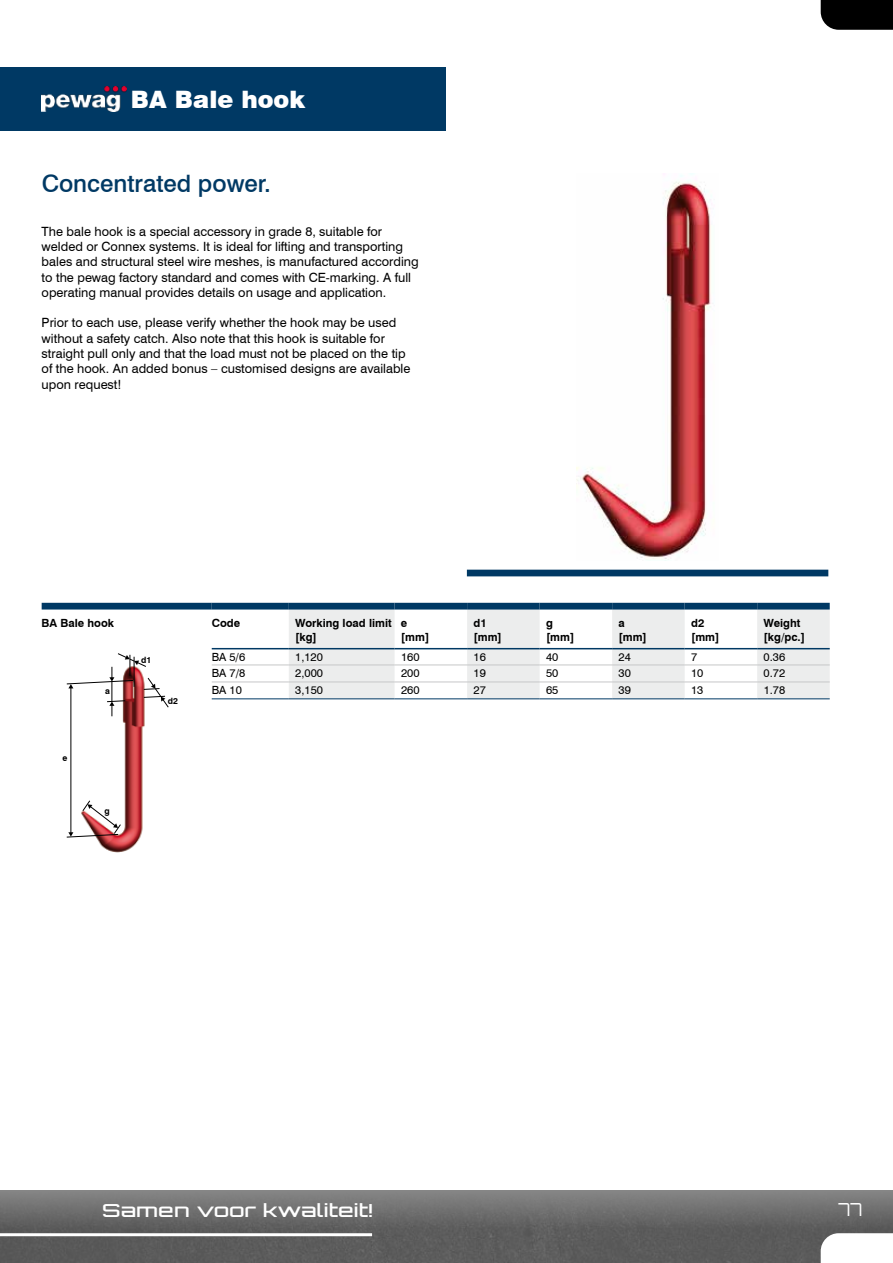
<style>
.page{position:relative;width:893px;height:1263px;background:#fff}
.page>*{position:absolute;margin:0;border:0;box-sizing:border-box;transform-origin:0 0}
.t1{font:500 24px "Swiss 721 BT";color:#003964}
.t2{font:900 24px "Swiss 721 BT";color:#fff}
.t3{font:500 18px "Orbitron";letter-spacing:.01em;color:#fff;scale:1.25 1}
.t4{font:300 18px "Orbitron";color:#fff}
.t5{font:12.75px/15.3px "Swiss 721 BT";color:#000}
.t6{font:700 11.25px/13.5px "Swiss 721 BT";color:#000}
.t7{font:11.25px "Swiss 721 BT";color:#000}
.t8{font:800 10.5px "Swiss 721 BT";color:#fff}
.t9{font:700 8.7px "Swiss 721 BT";color:#000}
</style>
<div class="page">
<div style="left:0;top:1190px;width:893px;height:73px;background:linear-gradient(to bottom,#7d7d7d,#515151)"></div>
<hr style="left:0;top:1233px;width:372px;height:3px;background:#fff">
<div style="left:821px;top:0;width:72px;height:30px;background:#000"></div>
<svg style="left:821px;top:1233px;width:72px;height:30px"></svg>
<div style="left:0;top:67px;width:446px;height:64px;background:#003964"></div>
<img style="left:42px;top:86px;width:85px;height:26px">
<img style="left:576px;top:173px;width:135px;height:386px">
<div style="left:467px;top:570px;width:361px;height:6px;background:#003964"></div>
<svg style="left:289px;top:609px;width:541px;height:89px;fill:#eceded"></svg>
<div style="left:212px;top:603px;width:77px;height:6px;background:#003964"></div>
<hr style="left:212px;top:648px;width:77px;height:1px;background:#003964">
<div style="left:289px;top:603px;width:106px;height:6px;background:#003964"></div>
<hr style="left:289px;top:648px;width:106px;height:1px;background:#003964">
<div style="left:395px;top:603px;width:72px;height:6px;background:#003964"></div>
<hr style="left:395px;top:648px;width:72px;height:1px;background:#003964">
<div style="left:467px;top:603px;width:73px;height:6px;background:#003964"></div>
<hr style="left:467px;top:648px;width:73px;height:1px;background:#003964">
<div style="left:540px;top:603px;width:72px;height:6px;background:#003964"></div>
<hr style="left:540px;top:648px;width:72px;height:1px;background:#003964">
<div style="left:612px;top:603px;width:73px;height:6px;background:#003964"></div>
<hr style="left:612px;top:648px;width:73px;height:1px;background:#003964">
<div style="left:685px;top:603px;width:72px;height:6px;background:#003964"></div>
<hr style="left:685px;top:648px;width:72px;height:1px;background:#003964">
<div style="left:757px;top:603px;width:73px;height:6px;background:#003964"></div>
<hr style="left:757px;top:648px;width:73px;height:1px;background:#003964">
<hr style="left:212px;top:698px;width:77px;height:1px;background:#003964">
<hr style="left:289px;top:698px;width:106px;height:1px;background:#003964">
<hr style="left:395px;top:698px;width:72px;height:1px;background:#003964">
<hr style="left:467px;top:698px;width:73px;height:1px;background:#003964">
<hr style="left:540px;top:698px;width:72px;height:1px;background:#003964">
<hr style="left:612px;top:698px;width:73px;height:1px;background:#003964">
<hr style="left:685px;top:698px;width:72px;height:1px;background:#003964">
<hr style="left:757px;top:698px;width:73px;height:1px;background:#003964">
<hr style="left:212px;top:665px;width:77px;height:1px;background:#c6c7c8">
<hr style="left:289px;top:665px;width:106px;height:1px;background:#c6c7c8">
<hr style="left:395px;top:665px;width:72px;height:1px;background:#c6c7c8">
<hr style="left:467px;top:665px;width:73px;height:1px;background:#c6c7c8">
<hr style="left:540px;top:665px;width:72px;height:1px;background:#c6c7c8">
<hr style="left:612px;top:665px;width:73px;height:1px;background:#c6c7c8">
<hr style="left:685px;top:665px;width:72px;height:1px;background:#c6c7c8">
<hr style="left:757px;top:665px;width:73px;height:1px;background:#c6c7c8">
<hr style="left:212px;top:682px;width:77px;height:1px;background:#c6c7c8">
<hr style="left:289px;top:682px;width:106px;height:1px;background:#c6c7c8">
<hr style="left:395px;top:682px;width:72px;height:1px;background:#c6c7c8">
<hr style="left:467px;top:682px;width:73px;height:1px;background:#c6c7c8">
<hr style="left:540px;top:682px;width:72px;height:1px;background:#c6c7c8">
<hr style="left:612px;top:682px;width:73px;height:1px;background:#c6c7c8">
<hr style="left:685px;top:682px;width:72px;height:1px;background:#c6c7c8">
<hr style="left:757px;top:682px;width:73px;height:1px;background:#c6c7c8">
<div style="left:42px;top:603px;width:170px;height:6px;background:#003964"></div>
<img style="left:96px;top:716px;width:49px;height:137px">
<hr style="left:71px;top:688px;width:1px;height:145px;background:#000">
<svg style="left:66px;top:800px;width:55px;height:38px"></svg>
<svg style="left:66px;top:653px;width:103px;height:63px"></svg>
<h1 class="t2" style="left:131px;top:84px;width:176px">BA Bale hook</h1>
<h1 class="t1" style="left:42px;top:168px;width:231px">Concentrated power.</h1>
<p class="t5" style="left:42px;top:223px;width:379px">The bale hook is a special accessory in grade 8, suitable for welded or Connex systems. It is ideal for lifting and transporting bales and structural steel wire meshes, is manufactured according to the pewag factory standard and comes with CE-marking. A full operating manual provides details on usage and application.</p>
<p class="t5" style="left:42px;top:315px;width:370px">Prior to each use, please verify whether the hook may be used without a safety catch. Also note that this hook is suitable for straight pull only and that the load must not be placed on the tip of the hook. An added bonus – customised designs are available upon request!</p>
<p class="t6" style="left:42px;top:617px;width:74px">BA Bale hook</p>
<p class="t9" style="left:63px;top:753px;width:6px">e</p>
<p class="t9" style="left:105px;top:685px;width:6px">a</p>
<p class="t9" style="left:104px;top:805px;width:7px">g</p>
<p class="t9" style="left:141px;top:654px;width:12px">d1</p>
<p class="t9" style="left:168px;top:696px;width:12px">d2</p>
<p class="t6" style="left:212px;top:617px;width:30px">Code</p>
<p class="t6" style="left:295px;top:617px;width:98px">Working load limit [kg]</p>
<p class="t6" style="left:401px;top:617px;width:30px">e [mm]</p>
<p class="t6" style="left:473px;top:617px;width:30px">d1 [mm]</p>
<p class="t6" style="left:546px;top:617px;width:30px">g [mm]</p>
<p class="t6" style="left:618px;top:617px;width:30px">a [mm]</p>
<p class="t6" style="left:691px;top:617px;width:30px">d2 [mm]</p>
<p class="t6" style="left:764px;top:617px;width:43px">Weight [kg/pc.]</p>
<p class="t7" style="left:212px;top:650px;width:35px">BA 5/6</p>
<p class="t7" style="left:295px;top:650px;width:29px">1,120</p>
<p class="t7" style="left:401px;top:650px;width:20px">160</p>
<p class="t7" style="left:473px;top:650px;width:14px">16</p>
<p class="t7" style="left:546px;top:650px;width:14px">40</p>
<p class="t7" style="left:619px;top:650px;width:14px">24</p>
<p class="t7" style="left:691px;top:650px;width:8px">7</p>
<p class="t7" style="left:764px;top:650px;width:23px">0.36</p>
<p class="t7" style="left:212px;top:666px;width:35px">BA 7/8</p>
<p class="t7" style="left:295px;top:666px;width:29px">2,000</p>
<p class="t7" style="left:401px;top:666px;width:20px">200</p>
<p class="t7" style="left:474px;top:666px;width:14px">19</p>
<p class="t7" style="left:546px;top:666px;width:14px">50</p>
<p class="t7" style="left:619px;top:666px;width:14px">30</p>
<p class="t7" style="left:691px;top:666px;width:14px">10</p>
<p class="t7" style="left:764px;top:666px;width:23px">0.72</p>
<p class="t7" style="left:212px;top:683px;width:32px">BA 10</p>
<p class="t7" style="left:295px;top:683px;width:29px">3,150</p>
<p class="t7" style="left:401px;top:683px;width:20px">260</p>
<p class="t7" style="left:474px;top:683px;width:14px">27</p>
<p class="t7" style="left:546px;top:683px;width:14px">65</p>
<p class="t7" style="left:619px;top:683px;width:14px">39</p>
<p class="t7" style="left:691px;top:683px;width:14px">13</p>
<p class="t7" style="left:764px;top:683px;width:23px">1.78</p>
<p class="t8" style="left:833px;top:1198px;width:14px">89</p>
<h2 class="t3" style="left:102px;top:1199px;width:218px">Samen voor kwaliteit!</h2>
<h2 class="t4" style="left:839px;top:1198px;width:25px">77</h2>
</div>
